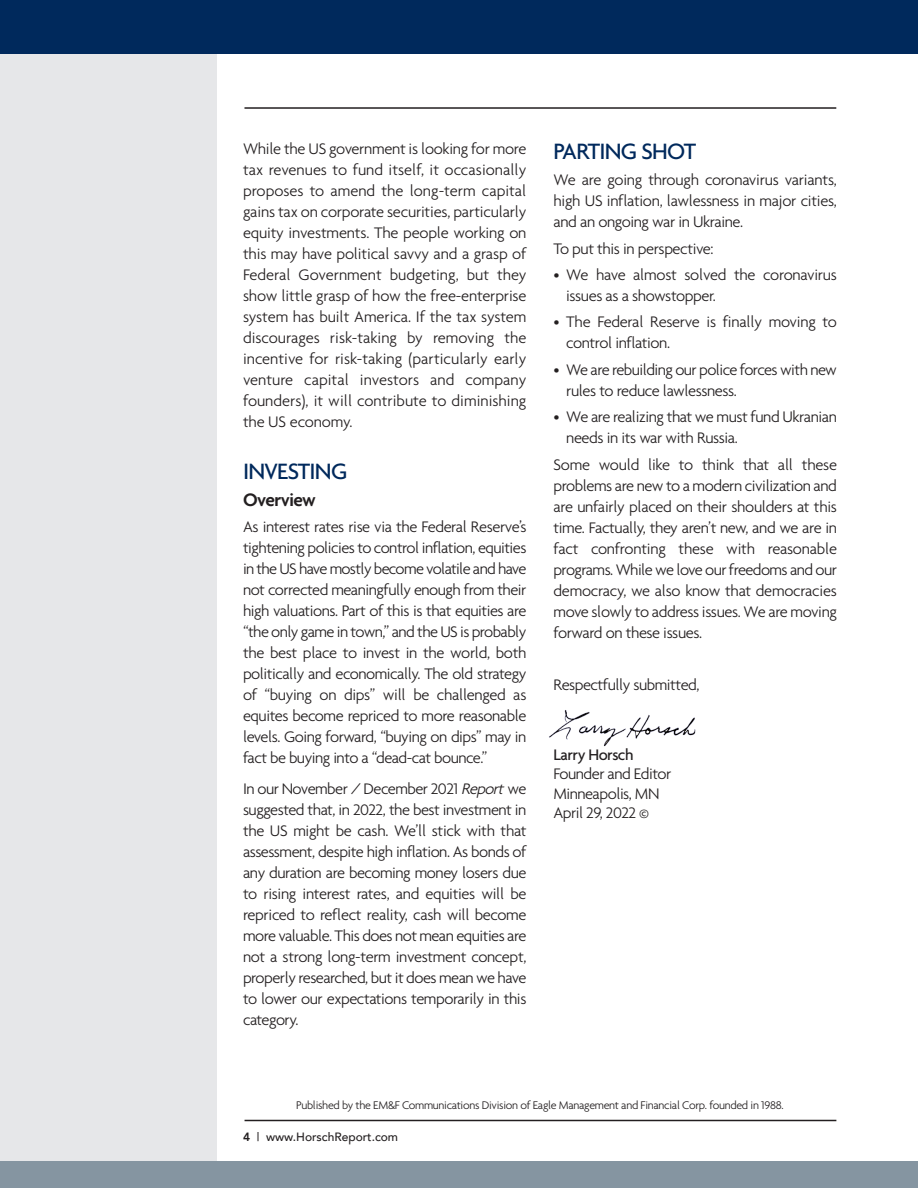
<style>
.page{position:relative;width:918px;height:1188px;background:#fff}
.page>*{position:absolute;margin:0;border:0;box-sizing:border-box;transform-origin:0 0}
.t1{font:500 24px "Agenda";letter-spacing:-.03em;color:#00295c}
.t2{font:600 19.5px "Agenda";letter-spacing:-.025em;color:#231f20}
.t3{font:300 16.5px/21px "Agenda";letter-spacing:-.025em;color:#231f20;text-align:justify}
.t4{font:500 16.5px "Agenda";letter-spacing:-.03em;color:#231f20}
.t5{font:300 12px "Agenda";letter-spacing:-.025em;color:#231f20}
.t6{font:500 12px "Avenir";color:#231f20}
.s1{font-style:italic}
.s2{font-weight:800}
</style>
<div class="page">
<div style="left:0;top:33px;width:216px;height:1141px;background:#e6e7e9"></div>
<div style="left:0;top:0;width:918px;height:54px;background:#00295c"></div>
<div style="left:0;top:1161px;width:918px;height:27px;background:#8595a1"></div>
<hr style="left:245px;top:1120px;width:591px;height:1px;background:#231f20">
<hr style="left:244px;top:107px;width:592px;height:2px;background:#231f20">
<img style="left:549px;top:710px;width:147px;height:37px">
<p class="t3" style="left:243px;top:139px;width:285px">While the US government is looking for more tax revenues to fund itself, it occasionally proposes to amend the long-term capital gains tax on corporate securities, particularly equity investments. The people working on this may have political savvy and a grasp of Federal Government budgeting, but they show little grasp of how the free-enterprise system has built America. If the tax system discourages risk-taking by removing the incentive for risk-taking (particularly early venture capital investors and company founders), it will contribute to diminishing the US economy.</p>
<p class="t1" style="left:243px;top:462px;width:106px">INVESTING</p>
<p class="t2" style="left:243px;top:492px;width:74px">Overview</p>
<p class="t3" style="left:243px;top:518px;width:285px">As interest rates rise via the Federal Reserve’s tightening policies to control inflation, equities in the US have mostly become volatile and have not corrected meaningfully enough from their high valuations. Part of this is that equities are “the only game in town,” and the US is probably the best place to invest in the world, both politically and economically. The old strategy of “buying on dips” will be challenged as equites become repriced to more reasonable levels. Going forward, “buying on dips” may in fact be buying into a “dead-cat bounce.”</p>
<p class="t3" style="left:243px;top:779px;width:285px">In our November / December 2021 <span class="s1">Report</span> we suggested that, in 2022, the best investment in the US might be cash. We’ll stick with that assessment, despite high inflation. As bonds of any duration are becoming money losers due to rising interest rates, and equities will be repriced to reflect reality, cash will become more valuable. This does not mean equities are not a strong long-term investment concept, properly researched, but it does mean we have to lower our expectations temporarily in this category.</p>
<p class="t1" style="left:554px;top:142px;width:144px">PARTING SHOT</p>
<p class="t3" style="left:554px;top:171px;width:285px">We are going through coronavirus variants, high US inflation, lawlessness in major cities, and an ongoing war in Ukraine.</p>
<p class="t3" style="left:554px;top:239px;width:162px">To put this in perspective:</p>
<p class="t3" style="left:566px;top:266px;width:272px;text-indent:-13px">• We have almost solved the coronavirus issues as a showstopper.</p>
<p class="t3" style="left:566px;top:313px;width:272px;text-indent:-13px">• The Federal Reserve is finally moving to control inflation.</p>
<p class="t3" style="left:566px;top:360px;width:272px;text-indent:-13px">• We are rebuilding our police forces with new rules to reduce lawlessness.</p>
<p class="t3" style="left:566px;top:408px;width:272px;text-indent:-13px">• We are realizing that we must fund Ukranian needs in its war with Russia.</p>
<p class="t3" style="left:554px;top:455px;width:285px">Some would like to think that all these problems are new to a modern civilization and are unfairly placed on their shoulders at this time. Factually, they aren’t new, and we are in fact confronting these with reasonable programs. While we love our freedoms and our democracy, we also know that democracies move slowly to address issues. We are moving forward on these issues.</p>
<p class="t3" style="left:554px;top:676px;width:147px">Respectfully submitted,</p>
<p class="t4" style="left:554px;top:748px;width:81px">Larry Horsch</p>
<p class="t3" style="left:554px;top:765px;width:119px">Founder and Editor</p>
<p class="t3" style="left:554px;top:784px;width:107px">Minneapolis, MN</p>
<p class="t3" style="left:554px;top:804px;width:97px">April 29, 2022 ©</p>
<p class="t5" style="left:296px;top:1100px;width:489px">Published by the EM&amp;F Communications Division of Eagle Management and Financial Corp. founded in 1988.</p>
<p class="t6" style="left:243px;top:1129px;width:157px"><span class="s2">4</span> | www.HorschReport.com</p>
</div>
